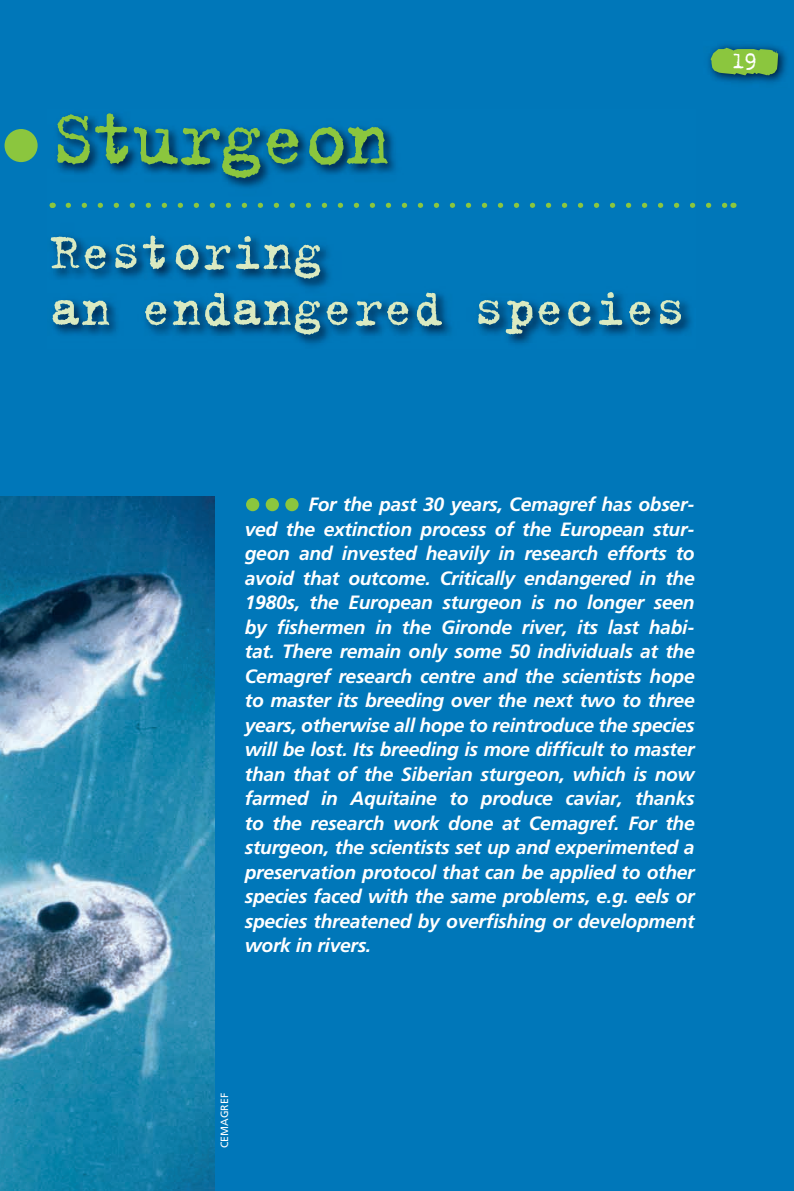
<style>
.page{position:relative;width:794px;height:1191px;background:#0077b9}
.page>*{position:absolute;margin:0;border:0;box-sizing:border-box;transform-origin:0 0}
.t1{font:84px "Trixie";letter-spacing:-.05em;color:#8bc63e}
.t2{font:56px/56px "Trixie";letter-spacing:-.01em;color:#daeac1}
.t3{font:24.5px "Trixie";color:#fff}
.t4{font:italic 700 19.25px/24.5px "Frutiger";letter-spacing:-.015em;color:#fff;text-align:justify}
.t5{font:10.5px "Frutiger";color:#fff}
</style>
<div class="page">
<img style="left:0;top:496px;width:214px;height:695px">
<img style="left:704px;top:41px;width:85px;height:46px">
<svg style="left:710px;top:48px;width:68px;height:27px;background:#75b449"></svg>
<img style="left:47px;top:110px;width:588px;height:239px">
<img style="left:635px;top:110px;width:60px;height:239px">
<svg style="left:52px;top:203px;width:682px;height:5px;background:#248c98"></svg>
<div style="left:285px;top:498px;width:13px;height:13px;background:#8bc63e;border-radius:50%"></div>
<div style="left:266px;top:498px;width:13px;height:13px;background:#8bc63e;border-radius:50%"></div>
<div style="left:246px;top:498px;width:13px;height:13px;background:#8bc63e;border-radius:50%"></div>
<div style="left:5px;top:129px;width:33px;height:33px;background:#8bc63e;border-radius:50%"></div>
<h1 class="t1" style="left:50px;top:83px;width:342px">Sturgeon</h1>
<h2 class="t2" style="left:50px;top:222px;width:637px">Restoring<br>an endangered species</h2>
<p class="t3" style="left:731px;top:45px;width:28px">19</p>
<p class="t4" style="left:245px;top:492px;width:451px;text-indent:64px">For the past 30 years, Cemagref has obser&shy;ved the extinction process of the European stur&shy;geon and invested heavily in research efforts to avoid that outcome. Critically endangered in the 1980s, the European sturgeon is no longer seen by fishermen in the Gironde river, its last habi&shy;tat. There remain only some 50 individuals at the Cemagref research centre and the scientists hope to master its breeding over the next two to three years, otherwise all hope to reintroduce the species will be lost. Its breeding is more difficult to master than that of the Siberian sturgeon, which is now farmed in Aquitaine to produce caviar, thanks to the research work done at Cemagref. For the sturgeon, the scientists set up and experimented a preservation protocol that can be applied to other species faced with the same problems, e.g. eels or species threatened by overfishing or development work in rivers.</p>
<p class="t5" style="left:218px;top:1148px;width:56px;rotate:-90deg">CEMAGREF</p>
</div>
